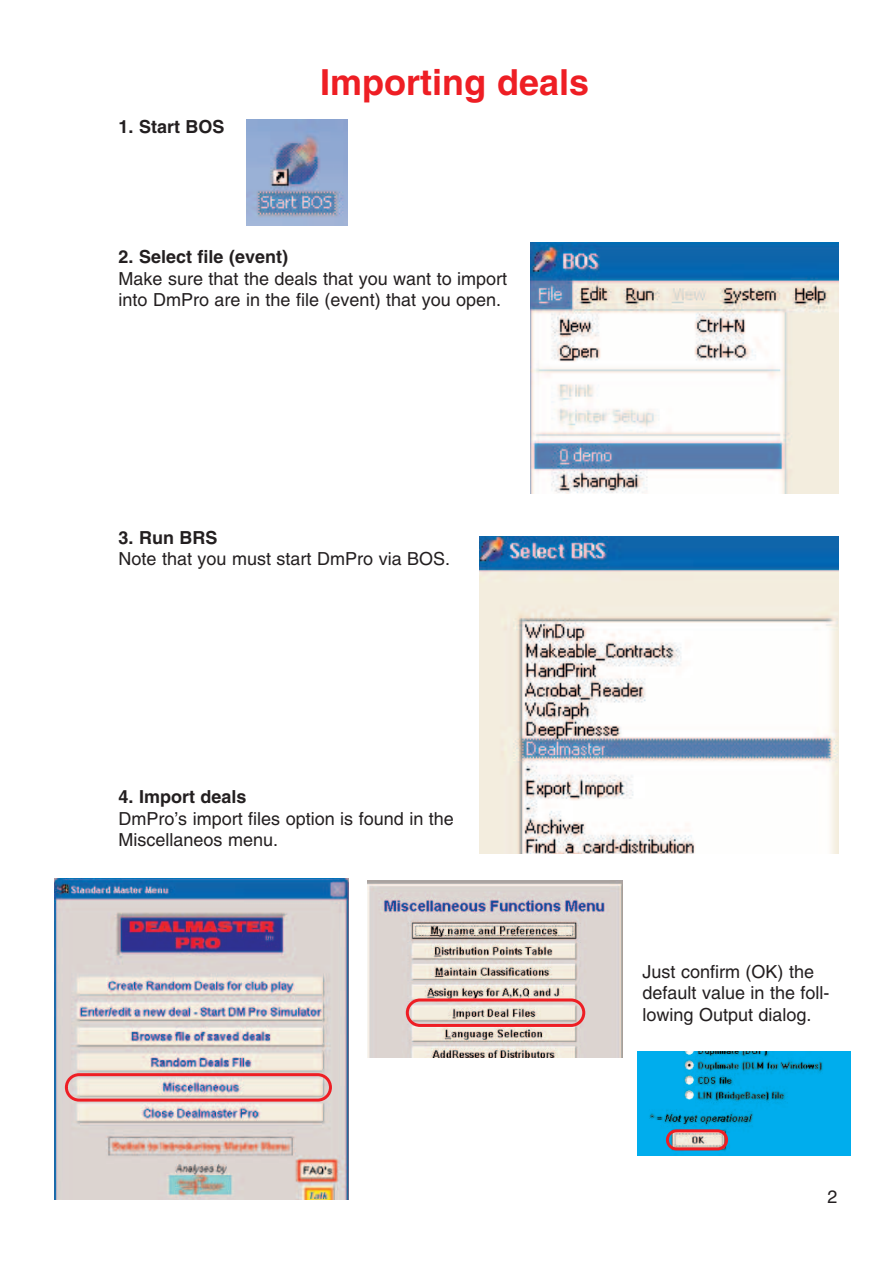
<style>
.page{position:relative;width:893px;height:1263px;background:#fff}
.page>*{position:absolute;margin:0;border:0;box-sizing:border-box;transform-origin:0 0}
.t1{font:700 36px "Helvetica";color:#ee1e24}
.t2{font:18px/21.6px "Helvetica";color:#231f20}
.t3{font:700 18px "Helvetica";color:#231f20}
</style>
<div class="page">
<img style="left:247px;top:120px;width:101px;height:105px">
<img style="left:531px;top:242px;width:308px;height:251px">
<img style="left:479px;top:536px;width:360px;height:318px">
<img style="left:54px;top:878px;width:295px;height:321px">
<svg style="left:65px;top:1073px;width:267px;height:28px;background:#e2b3b0"></svg>
<div style="left:367px;top:880px;width:262px;height:182px;background:linear-gradient(to right,#fff,#fff)"></div>
<img style="left:367px;top:880px;width:255px;height:177px">
<svg style="left:406px;top:998px;width:179px;height:29px;background:#deaaa4"></svg>
<img style="left:638px;top:1052px;width:212px;height:103px">
<svg style="left:666px;top:1129px;width:62px;height:21px"></svg>
<p class="t3" style="left:119px;top:120px;width:108px">1. Start BOS</p>
<h1 class="t1" style="left:320px;top:68px;width:271px">Importing deals</h1>
<p class="t3" style="left:119px;top:250px;width:171px">2. Select file (event)</p>
<p class="t2" style="left:119px;top:269px;width:390px">Make sure that the deals that you want to import into DmPro are in the file (event) that you open.</p>
<p class="t3" style="left:119px;top:530px;width:101px">3. Run BRS</p>
<p class="t2" style="left:119px;top:550px;width:333px">Note that you must start DmPro via BOS.</p>
<p class="t3" style="left:119px;top:790px;width:130px">4. Import deals</p>
<p class="t2" style="left:119px;top:809px;width:337px">DmPro’s import files option is found in the<br>Miscellaneos menu.</p>
<p class="t2" style="left:642px;top:962px;width:189px">Just confirm (OK) the default value in the foll&shy;lowing Output dialog.</p>
<p class="t2" style="left:827px;top:1187px;width:12px">2</p>
</div>
